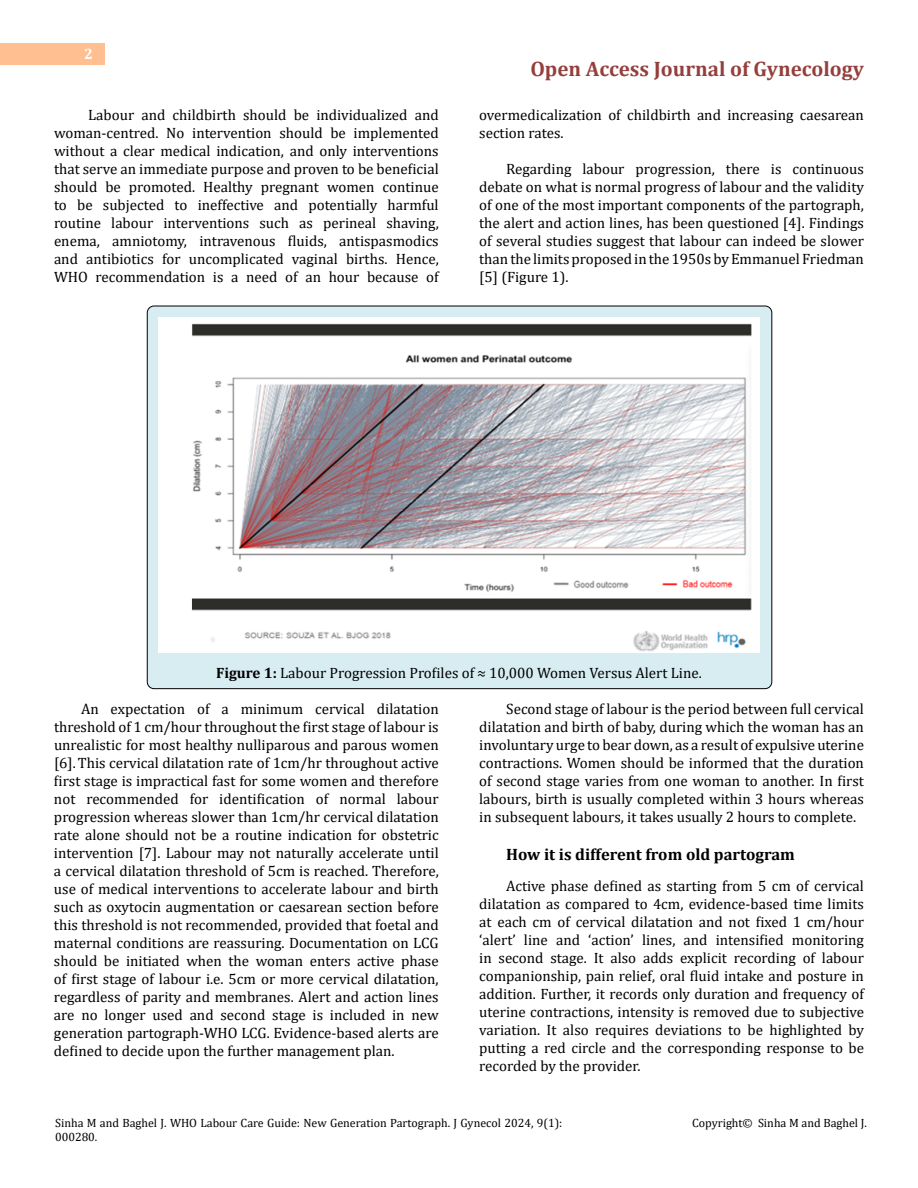
<style>
.page{position:relative;width:918px;height:1188px;background:#fff}
.page>*{position:absolute;margin:0;border:0;box-sizing:border-box;transform-origin:0 0}
.t1{font:700 21px "Cambria";color:#953f3c}
.t2{font:700 16.5px "Cambria";color:#000}
.t3{font:15px/18px "Cambria";color:#000;text-align:justify}
.t4{font:700 15px "Cambria";color:#fff}
.t5{font:12px/14.4px "Cambria";color:#000}
.s1{font-weight:700}
</style>
<div class="page">
<div style="left:0;top:43px;width:105px;height:21px;background:#ffbf91"></div>
<div style="left:147px;top:306px;width:625px;height:383px;background:#d8edf2;border-radius:7px"></div>
<img style="left:158px;top:318px;width:602px;height:334px">
<p class="t4" style="left:84px;top:44px;width:10px">2</p>
<h1 class="t1" style="left:530px;top:54px;width:335px">Open Access Journal of Gynecology</h1>
<p class="t3" style="left:54px;top:105px;width:386px;text-indent:34px">Labour and childbirth should be individualized and woman-centred. No intervention should be implemented without a clear medical indication, and only interventions that serve an immediate purpose and proven to be beneficial should be promoted. Healthy pregnant women continue to be subjected to ineffective and potentially harmful routine labour interventions such as perineal shaving, enema, amniotomy, intravenous fluids, antispasmodics and antibiotics for uncomplicated vaginal births. Hence, WHO recommendation is a need of an hour because of</p>
<p class="t3" style="left:479px;top:105px;width:386px">overmedicalization of childbirth and increasing caesarean section rates.</p>
<p class="t3" style="left:479px;top:159px;width:386px;text-indent:27px">Regarding labour progression, there is continuous debate on what is normal progress of labour and the validity of one of the most important components of the partograph, the alert and action lines, has been questioned [4]. Findings of several studies suggest that labour can indeed be slower than the limits proposed in the 1950s by Emmanuel Friedman [5] (Figure 1).</p>
<p class="t3" style="left:216px;top:663px;width:487px"><span class="s1">Figure 1:</span> Labour Progression Profiles of ≈ 10,000 Women Versus Alert Line.</p>
<p class="t3" style="left:54px;top:699px;width:386px;text-indent:27px">An expectation of a minimum cervical dilatation threshold of 1 cm/hour throughout the first stage of labour is unrealistic for most healthy nulliparous and parous women [6].This cervical dilatation rate of 1cm/hr throughout active first stage is impractical fast for some women and therefore not recommended for identification of normal labour progression whereas slower than 1cm/hr cervical dilatation rate alone should not be a routine indication for obstetric intervention [7]. Labour may not naturally accelerate until a cervical dilatation threshold of 5cm is reached. Therefore, use of medical interventions to accelerate labour and birth such as oxytocin augmentation or caesarean section before this threshold is not recommended, provided that foetal and maternal conditions are reassuring. Documentation on LCG should be initiated when the woman enters active phase of first stage of labour i.e. 5cm or more cervical dilatation, regardless of parity and membranes. Alert and action lines are no longer used and second stage is included in new generation partograph-WHO LCG. Evidence-based alerts are defined to decide upon the further management plan.</p>
<p class="t3" style="left:479px;top:699px;width:386px;text-indent:27px">Second stage of labour is the period between full cervical dilatation and birth of baby, during which the woman has an involuntary urge to bear down, as a result of expulsive uterine contractions. Women should be informed that the duration of second stage varies from one woman to another. In first labours, birth is usually completed within 3 hours whereas in subsequent labours, it takes usually 2 hours to complete.</p>
<p class="t2" style="left:506px;top:843px;width:290px">How it is different from old partogram</p>
<p class="t3" style="left:479px;top:877px;width:386px;text-indent:27px">Active phase defined as starting from 5 cm of cervical dilatation as compared to 4cm, evidence-based time limits at each cm of cervical dilatation and not fixed 1 cm/hour ‘alert’ line and ‘action’ lines, and intensified monitoring in second stage. It also adds explicit recording of labour companionship, pain relief, oral fluid intake and posture in addition. Further, it records only duration and frequency of uterine contractions, intensity is removed due to subjective variation. It also requires deviations to be highlighted by putting a red circle and the corresponding response to be recorded by the provider.</p>
<p class="t5" style="left:55px;top:1115px;width:509px">Sinha M and Baghel J. WHO Labour Care Guide: New Generation Partograph. J Gynecol 2024, 9(1):<br>000280.</p>
<p class="t5" style="left:692px;top:1115px;width:176px">Copyright© Sinha M and Baghel J.</p>
</div>
